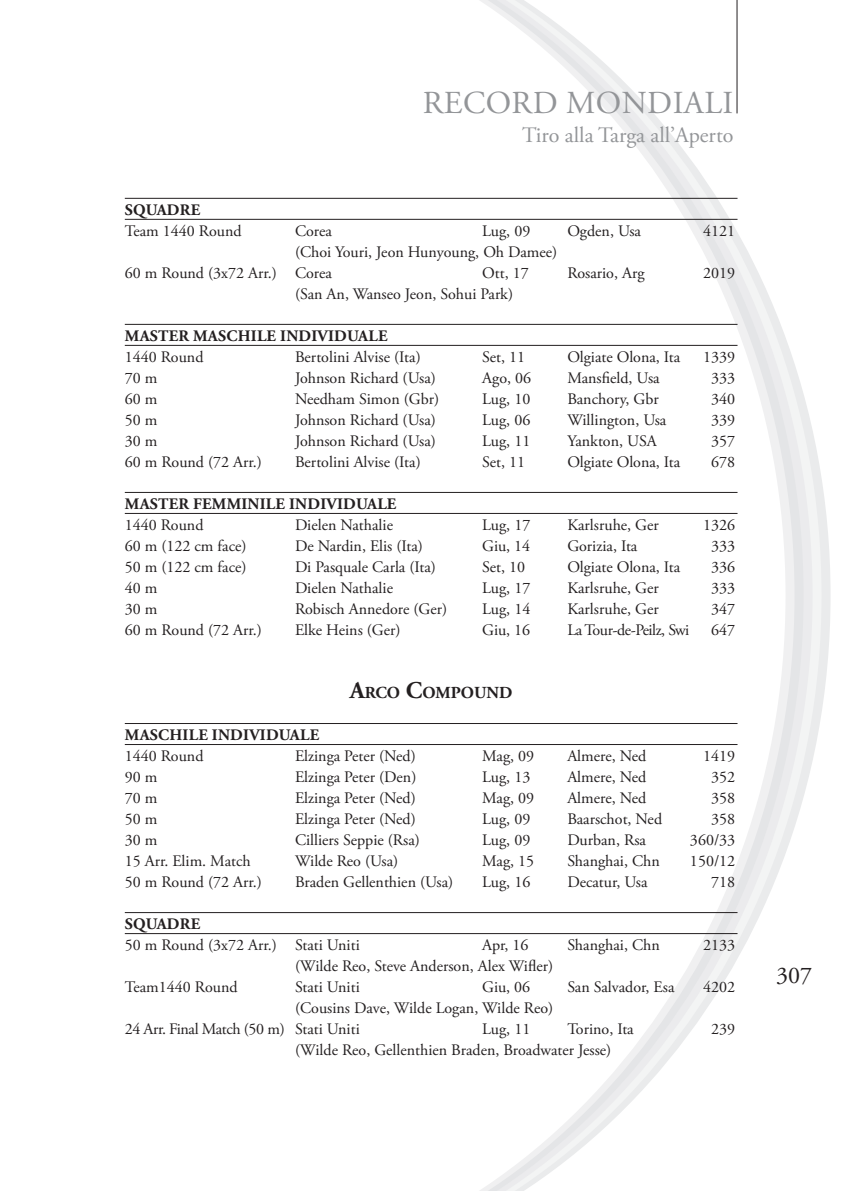
<style>
.page{position:relative;width:851px;height:1191px;background:#fff}
.page>*{position:absolute;margin:0;border:0;box-sizing:border-box;transform-origin:0 0}
.t1{font:32px "Adobe Garamond Pro";letter-spacing:.015em;color:#939598}
.t2{font:24px "Adobe Garamond Pro";color:#231f20}
.t3{font:22px "Adobe Garamond Pro";color:#939598}
.t4{font:700 16.8px "Adobe Garamond Pro";color:#231f20}
.t5{font:16px/21px "Adobe Garamond Pro";color:#231f20}
.t6{font:700 16px "Adobe Garamond Pro";letter-spacing:.015em;color:#231f20}
.t7{font:16px/21px "Adobe Garamond Pro";letter-spacing:-.025em;color:#231f20}
.t8{font:16px "Adobe Garamond Pro";letter-spacing:-.02em;color:#231f20}
.s1{font-size:24px}
</style>
<div class="page">
<svg style="left:812px;top:430px;width:9px;height:331px;fill:#f3f4f4"></svg>
<svg style="left:803px;top:393px;width:9px;height:405px;fill:#ebebed"></svg>
<svg style="left:794px;top:363px;width:9px;height:465px;fill:#eaebec"></svg>
<div style="left:785px;top:337px;width:9px;height:517px;background:#ecedee"></div>
<svg style="left:431px;top:0;width:354px;height:1191px"></svg>
<hr style="left:736px;top:0;width:1px;height:113px;background:#231f20">
<hr style="left:125px;top:198px;width:612px;height:1px;background:#231f20">
<hr style="left:125px;top:219px;width:612px;height:1px;background:#231f20">
<hr style="left:125px;top:324px;width:612px;height:1px;background:#231f20">
<hr style="left:125px;top:345px;width:612px;height:1px;background:#231f20">
<hr style="left:125px;top:492px;width:612px;height:1px;background:#231f20">
<hr style="left:125px;top:513px;width:612px;height:1px;background:#231f20">
<hr style="left:125px;top:723px;width:612px;height:1px;background:#231f20">
<hr style="left:125px;top:744px;width:612px;height:1px;background:#231f20">
<hr style="left:125px;top:912px;width:612px;height:1px;background:#231f20">
<hr style="left:125px;top:933px;width:612px;height:1px;background:#231f20">
<h1 class="t1" style="left:422px;top:84px;width:312px">RECORD MONDIALI</h1>
<h3 class="t3" style="left:522px;top:122px;width:213px">Tiro alla Targa all’Aperto</h3>
<p class="t6" style="left:125px;top:201px;width:77px">SQUADRE</p>
<p class="t5" style="left:125px;top:221px;width:118px">Team 1440 Round</p>
<p class="t5" style="left:295px;top:221px;width:38px">Corea</p>
<p class="t5" style="left:482px;top:221px;width:50px">Lug, 09</p>
<p class="t5" style="left:567px;top:221px;width:75px">Ogden, Usa</p>
<p class="t5" style="left:703px;top:221px;width:33px">4121</p>
<p class="t5" style="left:125px;top:242px;width:434px;text-indent:170px">(Choi Youri, Jeon Hunyoung, Oh Damee)<br>60 m Round (3x72 Arr.) Corea</p>
<p class="t5" style="left:482px;top:263px;width:48px">Ott, 17</p>
<p class="t5" style="left:567px;top:263px;width:79px">Rosario, Arg</p>
<p class="t5" style="left:703px;top:263px;width:33px">2019</p>
<p class="t8" style="left:295px;top:284px;width:219px">(San An, Wanseo Jeon, Sohui Park)</p>
<p class="t6" style="left:125px;top:327px;width:264px">MASTER MASCHILE INDIVIDUALE</p>
<p class="t5" style="left:125px;top:347px;width:80px">1440 Round</p>
<p class="t5" style="left:295px;top:347px;width:127px">Bertolini Alvise (Ita)</p>
<p class="t5" style="left:482px;top:347px;width:44px">Set, 11</p>
<p class="t5" style="left:567px;top:347px;width:115px">Olgiate Olona, Ita</p>
<p class="t5" style="left:703px;top:347px;width:33px">1339</p>
<p class="t5" style="left:125px;top:368px;width:34px">70 m</p>
<p class="t5" style="left:295px;top:368px;width:142px">Johnson Richard (Usa)</p>
<p class="t5" style="left:482px;top:368px;width:50px">Ago, 06</p>
<p class="t5" style="left:567px;top:368px;width:94px">Mansfield, Usa</p>
<p class="t5" style="left:711px;top:368px;width:25px">333</p>
<p class="t5" style="left:125px;top:389px;width:34px">60 m</p>
<p class="t5" style="left:295px;top:389px;width:146px">Needham Simon (Gbr)</p>
<p class="t5" style="left:482px;top:389px;width:50px">Lug, 10</p>
<p class="t5" style="left:567px;top:389px;width:93px">Banchory, Gbr</p>
<p class="t5" style="left:711px;top:389px;width:25px">340</p>
<p class="t5" style="left:125px;top:410px;width:34px">50 m</p>
<p class="t5" style="left:295px;top:410px;width:142px">Johnson Richard (Usa)</p>
<p class="t5" style="left:482px;top:410px;width:50px">Lug, 06</p>
<p class="t5" style="left:567px;top:410px;width:101px">Willington, Usa</p>
<p class="t5" style="left:711px;top:410px;width:25px">339</p>
<p class="t5" style="left:125px;top:431px;width:34px">30 m</p>
<p class="t5" style="left:295px;top:431px;width:142px">Johnson Richard (Usa)</p>
<p class="t5" style="left:482px;top:431px;width:50px">Lug, 11</p>
<p class="t5" style="left:567px;top:431px;width:91px">Yankton, USA</p>
<p class="t5" style="left:711px;top:431px;width:25px">357</p>
<p class="t5" style="left:125px;top:452px;width:139px">60 m Round (72 Arr.)</p>
<p class="t5" style="left:295px;top:452px;width:127px">Bertolini Alvise (Ita)</p>
<p class="t5" style="left:482px;top:452px;width:44px">Set, 11</p>
<p class="t5" style="left:567px;top:452px;width:115px">Olgiate Olona, Ita</p>
<p class="t5" style="left:711px;top:452px;width:25px">678</p>
<p class="t6" style="left:125px;top:495px;width:273px">MASTER FEMMINILE INDIVIDUALE</p>
<p class="t5" style="left:125px;top:515px;width:80px">1440 Round</p>
<p class="t5" style="left:295px;top:515px;width:99px">Dielen Nathalie</p>
<p class="t5" style="left:482px;top:515px;width:50px">Lug, 17</p>
<p class="t5" style="left:567px;top:515px;width:93px">Karlsruhe, Ger</p>
<p class="t5" style="left:703px;top:515px;width:33px">1326</p>
<p class="t5" style="left:125px;top:536px;width:123px">60 m (122 cm face)</p>
<p class="t5" style="left:295px;top:536px;width:129px">De Nardin, Elis (Ita)</p>
<p class="t5" style="left:482px;top:536px;width:50px">Giu, 14</p>
<p class="t5" style="left:567px;top:536px;width:72px">Gorizia, Ita</p>
<p class="t5" style="left:711px;top:536px;width:25px">333</p>
<p class="t5" style="left:125px;top:557px;width:123px">50 m (122 cm face)</p>
<p class="t5" style="left:295px;top:557px;width:143px">Di Pasquale Carla (Ita)</p>
<p class="t5" style="left:482px;top:557px;width:44px">Set, 10</p>
<p class="t5" style="left:567px;top:557px;width:115px">Olgiate Olona, Ita</p>
<p class="t5" style="left:711px;top:557px;width:25px">336</p>
<p class="t5" style="left:125px;top:578px;width:34px">40 m</p>
<p class="t5" style="left:295px;top:578px;width:99px">Dielen Nathalie</p>
<p class="t5" style="left:482px;top:578px;width:50px">Lug, 17</p>
<p class="t5" style="left:567px;top:578px;width:93px">Karlsruhe, Ger</p>
<p class="t5" style="left:711px;top:578px;width:25px">333</p>
<p class="t5" style="left:125px;top:599px;width:34px">30 m</p>
<p class="t5" style="left:295px;top:599px;width:154px">Robisch Annedore (Ger)</p>
<p class="t5" style="left:482px;top:599px;width:50px">Lug, 14</p>
<p class="t5" style="left:567px;top:599px;width:93px">Karlsruhe, Ger</p>
<p class="t5" style="left:711px;top:599px;width:25px">347</p>
<p class="t5" style="left:125px;top:620px;width:139px">60 m Round (72 Arr.)</p>
<p class="t5" style="left:295px;top:620px;width:107px">Elke Heins (Ger)</p>
<p class="t5" style="left:482px;top:620px;width:50px">Giu, 16</p>
<p class="t5" style="left:567px;top:620px;width:123px">La Tour-de-Peilz, Swi</p>
<p class="t5" style="left:711px;top:620px;width:25px">647</p>
<p class="t4" style="left:350px;top:683px;width:164px"><span class="s1">A</span>RCO <span class="s1">C</span>OMPOUND</p>
<p class="t6" style="left:125px;top:726px;width:196px">MASCHILE INDIVIDUALE</p>
<p class="t5" style="left:125px;top:746px;width:80px">1440 Round</p>
<p class="t5" style="left:295px;top:746px;width:122px">Elzinga Peter (Ned)</p>
<p class="t5" style="left:482px;top:746px;width:53px">Mag, 09</p>
<p class="t5" style="left:567px;top:746px;width:80px">Almere, Ned</p>
<p class="t5" style="left:703px;top:746px;width:33px">1419</p>
<p class="t5" style="left:125px;top:767px;width:34px">90 m</p>
<p class="t5" style="left:295px;top:767px;width:123px">Elzinga Peter (Den)</p>
<p class="t5" style="left:482px;top:767px;width:50px">Lug, 13</p>
<p class="t5" style="left:567px;top:767px;width:80px">Almere, Ned</p>
<p class="t5" style="left:711px;top:767px;width:25px">352</p>
<p class="t5" style="left:125px;top:788px;width:34px">70 m</p>
<p class="t5" style="left:295px;top:788px;width:122px">Elzinga Peter (Ned)</p>
<p class="t5" style="left:482px;top:788px;width:53px">Mag, 09</p>
<p class="t5" style="left:567px;top:788px;width:80px">Almere, Ned</p>
<p class="t5" style="left:711px;top:788px;width:25px">358</p>
<p class="t5" style="left:125px;top:809px;width:34px">50 m</p>
<p class="t5" style="left:295px;top:809px;width:122px">Elzinga Peter (Ned)</p>
<p class="t5" style="left:482px;top:809px;width:50px">Lug, 09</p>
<p class="t5" style="left:567px;top:809px;width:96px">Baarschot, Ned</p>
<p class="t5" style="left:711px;top:809px;width:25px">358</p>
<p class="t5" style="left:125px;top:830px;width:34px">30 m</p>
<p class="t5" style="left:295px;top:830px;width:126px">Cilliers Seppie (Rsa)</p>
<p class="t5" style="left:482px;top:830px;width:50px">Lug, 09</p>
<p class="t5" style="left:567px;top:830px;width:80px">Durban, Rsa</p>
<p class="t5" style="left:690px;top:830px;width:47px">360/33</p>
<p class="t5" style="left:125px;top:851px;width:127px">15 Arr. Elim. Match</p>
<p class="t5" style="left:295px;top:851px;width:105px">Wilde Reo (Usa)</p>
<p class="t5" style="left:482px;top:851px;width:53px">Mag, 15</p>
<p class="t5" style="left:567px;top:851px;width:94px">Shanghai, Chn</p>
<p class="t5" style="left:690px;top:851px;width:47px">150/12</p>
<p class="t5" style="left:125px;top:872px;width:139px">50 m Round (72 Arr.)</p>
<p class="t5" style="left:295px;top:872px;width:160px">Braden Gellenthien (Usa)</p>
<p class="t5" style="left:482px;top:872px;width:50px">Lug, 16</p>
<p class="t5" style="left:567px;top:872px;width:82px">Decatur, Usa</p>
<p class="t5" style="left:711px;top:872px;width:25px">718</p>
<p class="t6" style="left:125px;top:915px;width:77px">SQUADRE</p>
<p class="t5" style="left:125px;top:935px;width:236px">50 m Round (3x72 Arr.) Stati Uniti</p>
<p class="t5" style="left:482px;top:935px;width:48px">Apr, 16</p>
<p class="t5" style="left:567px;top:935px;width:94px">Shanghai, Chn</p>
<p class="t5" style="left:703px;top:935px;width:33px">2133</p>
<p class="t5" style="left:295px;top:956px;width:259px">(Wilde Reo, Steve Anderson, Alex Wifler)</p>
<p class="t5" style="left:125px;top:977px;width:114px">Team1440 Round</p>
<p class="t5" style="left:295px;top:977px;width:66px">Stati Uniti</p>
<p class="t5" style="left:482px;top:977px;width:50px">Giu, 06</p>
<p class="t5" style="left:567px;top:977px;width:109px">San Salvador, Esa</p>
<p class="t5" style="left:703px;top:977px;width:33px">4202</p>
<p class="t7" style="left:125px;top:998px;width:430px;text-indent:170px">(Cousins Dave, Wilde Logan, Wilde Reo)<br>24 Arr. Final Match (50 m) Stati Uniti</p>
<p class="t5" style="left:482px;top:1019px;width:50px">Lug, 11</p>
<p class="t5" style="left:567px;top:1019px;width:68px">Torino, Ita</p>
<p class="t5" style="left:711px;top:1019px;width:25px">239</p>
<p class="t5" style="left:295px;top:1040px;width:318px">(Wilde Reo, Gellenthien Braden, Broadwater Jesse)</p>
<h2 class="t2" style="left:776px;top:961px;width:37px">307</h2>
</div>
